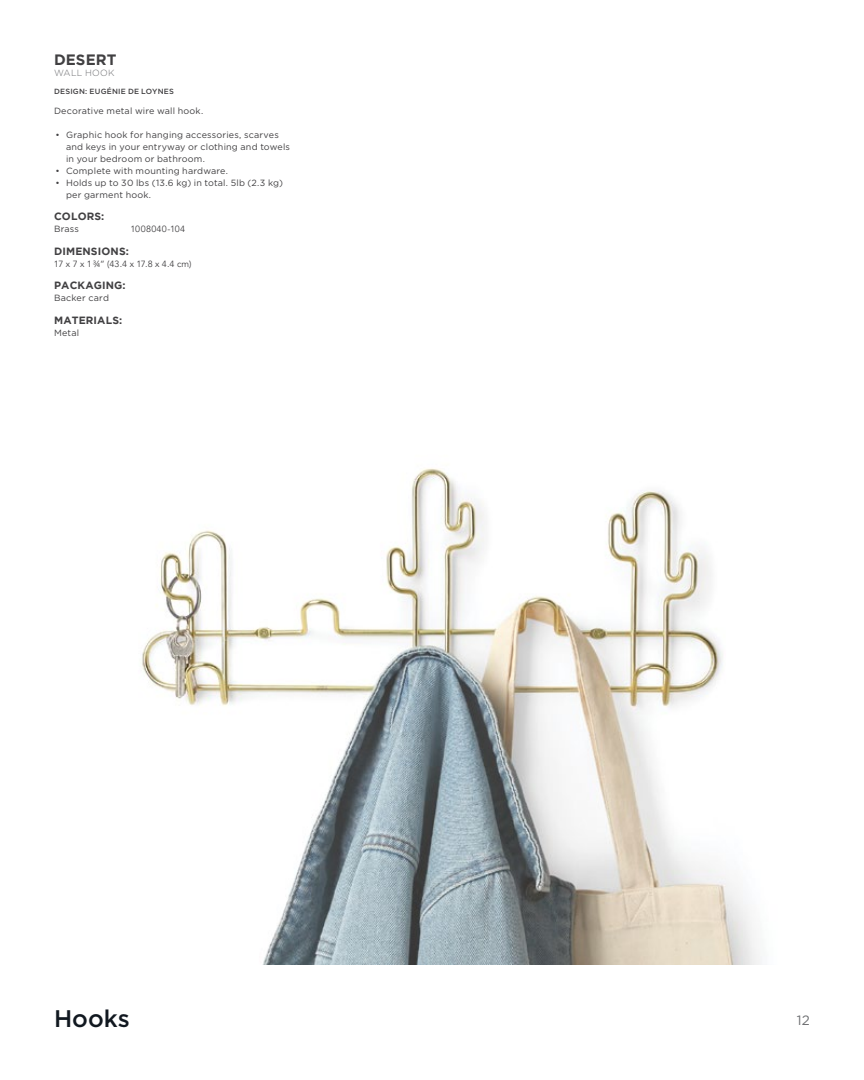
<style>
.page{position:relative;width:864px;height:1080px;background:#fff}
.page>*{position:absolute;margin:0;border:0;box-sizing:border-box;transform-origin:0 0}
.t1{font:500 24px "Gotham";color:#111820}
.t2{font:700 15px "Gotham";letter-spacing:.005em;color:#414042}
.t3{font:13.5px "Gotham";color:#6d6e71}
.t4{font:700 10.5px "Gotham";letter-spacing:.015em;color:#414042}
.t5{font:9px/12px "Gotham";letter-spacing:.02em;color:#414042}
.t6{font:9px "Avenir";letter-spacing:.03em;color:#414042}
.t7{font:300 9px "Gotham";letter-spacing:.03em;color:#6d6e71}
.t8{font:500 7.5px "Gotham";letter-spacing:.03em;color:#414042}
</style>
<div class="page">
<img style="left:142px;top:468px;width:620px;height:497px">
<h2 class="t2" style="left:54px;top:51px;width:64px">DESERT</h2>
<p class="t7" style="left:54px;top:68px;width:62px">WALL HOOK</p>
<p class="t8" style="left:54px;top:87px;width:122px">DESIGN: EUGÉNIE DE LOYNES</p>
<p class="t5" style="left:54px;top:104px;width:151px">Decorative metal wire wall hook.</p>
<p class="t5" style="left:66px;top:128px;width:226px;text-indent:-11px">• Graphic hook for hanging accessories, scarves and keys in your entryway or clothing and towels in your bedroom or bathroom.</p>
<p class="t5" style="left:56px;top:164px;width:174px">• Complete with mounting hardware.</p>
<p class="t5" style="left:66px;top:176px;width:218px;text-indent:-11px">• Holds up to 30 lbs (13.6 kg) in total. 5lb (2.3 kg) per garment hook.</p>
<p class="t4" style="left:54px;top:210px;width:52px">COLORS:</p>
<p class="t5" style="left:54px;top:223px;width:27px">Brass</p>
<p class="t6" style="left:130px;top:224px;width:56px">1008040-104</p>
<p class="t4" style="left:54px;top:245px;width:76px">DIMENSIONS:</p>
<p class="t6" style="left:54px;top:258px;width:139px">17 x 7 x 1¾” (43.4 x 17.8 x 4.4 cm)</p>
<p class="t4" style="left:54px;top:279px;width:73px">PACKAGING:</p>
<p class="t5" style="left:54px;top:292px;width:56px">Backer card</p>
<p class="t4" style="left:54px;top:314px;width:70px">MATERIALS:</p>
<p class="t5" style="left:54px;top:326px;width:27px">Metal</p>
<h1 class="t1" style="left:54px;top:1004px;width:77px">Hooks</h1>
<h3 class="t3" style="left:797px;top:1013px;width:15px">12</h3>
</div>
